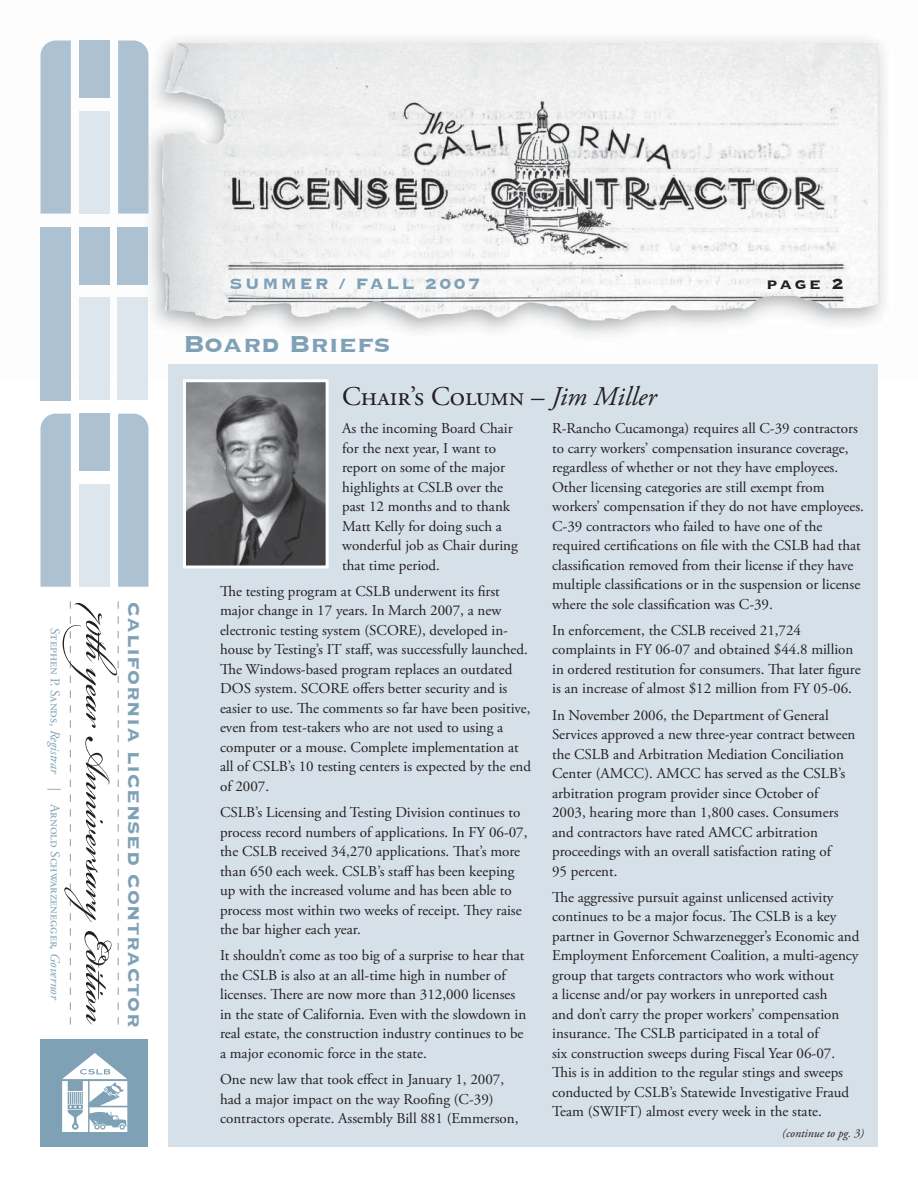
<style>
.page{position:relative;width:918px;height:1188px;background:#fff}
.page>*{position:absolute;margin:0;border:0;box-sizing:border-box;transform-origin:0 0}
.t1{font:700 30px "Copperplate";color:#7fa1b6}
.t2{font:27px "Adobe Garamond Pro";color:#231f20}
.t3{font:700 24.3px "Copperplate";letter-spacing:.02em;color:#7fa1b6}
.t4{font:700 19.5px "Copperplate";letter-spacing:.12em;color:#7fa1b6}
.t5{font:700 19.5px "Copperplate";color:#231f20}
.t6{font:15px/19.5px "Adobe Garamond Pro";color:#231f20}
.t7{font:13.5px "Adobe Garamond Pro";color:#7fa1b6}
.t8{font:italic 12px "Adobe Garamond Pro";color:#231f20}
.s1{font-style:italic}
</style>
<div class="page">
<img style="left:40px;top:39px;width:845px;height:340px">
<div style="left:168px;top:364px;width:710px;height:784px;background:#d6e0e9"></div>
<div style="left:118px;top:40px;width:30px;height:174px;background:#acc2d2"></div>
<svg style="left:40px;top:40px;width:31px;height:174px;background:#aec4d3"></svg>
<div style="left:79px;top:41px;width:31px;height:57px;background:#acc2d2"></div>
<div style="left:79px;top:111px;width:31px;height:103px;background:#dde6ed"></div>
<div style="left:118px;top:414px;width:30px;height:173px;background:#acc2d2"></div>
<svg style="left:40px;top:414px;width:31px;height:173px;background:#aec3d3"></svg>
<div style="left:79px;top:414px;width:31px;height:57px;background:#acc2d2"></div>
<div style="left:79px;top:484px;width:31px;height:103px;background:#dde6ed"></div>
<div style="left:41px;top:227px;width:30px;height:173px;background:#acc2d2"></div>
<div style="left:79px;top:227px;width:31px;height:57px;background:#acc2d2"></div>
<div style="left:118px;top:227px;width:30px;height:57px;background:#acc2d2"></div>
<div style="left:79px;top:297px;width:31px;height:103px;background:#dde6ed"></div>
<div style="left:118px;top:297px;width:30px;height:103px;background:#dde6ed"></div>
<div style="left:40px;top:1040px;width:108px;height:108px;background:#7fa1b6"></div>
<svg style="left:62px;top:1053px;width:65px;height:79px"></svg>
<svg style="left:63px;top:601px;width:56px;height:424px"></svg>
<img style="left:187px;top:383px;width:138px;height:181px">
<div style="left:183px;top:379px;width:146px;height:189px;border:3px solid #fff"></div>
<p class="t7" style="left:61px;top:628px;width:374px;rotate:90deg">Stephen P. Sands, <span class="s1">Registrar |</span> Arnold Schwarzenegger, <span class="s1">Governor</span></p>
<h3 class="t3" style="left:147px;top:602px;width:427px;rotate:90deg">california licensed contractor</h3>
<h3 class="t4" style="left:230px;top:275px;width:252px">SUMMER / FALL 2007</h3>
<h1 class="t1" style="left:183px;top:329px;width:209px">Board Briefs</h1>
<h2 class="t2" style="left:342px;top:386px;width:316px">Chair’s Column – <span class="s1">Jim Miller</span></h2>
<h3 class="t5" style="left:766px;top:275px;width:79px">page 2</h3>
<p class="t6" style="left:342px;top:420px;width:177px">As the incoming Board Chair for the next year, I want to report on some of the major highlights at CSLB over the past 12 months and to thank<br>Matt Kelly for doing such a wonderful job as Chair during that time period.</p>
<p class="t6" style="left:220px;top:583px;width:313px">The testing program at CSLB underwent its first major change in 17 years. In March 2007, a new electronic testing system (SCORE), developed in&shy;house by Testing’s IT staff, was successfully launched.<br>The Windows-based program replaces an outdated DOS system. SCORE offers better security and is easier to use. The comments so far have been positive, even from test-takers who are not used to using a computer or a mouse. Complete implementation at all of CSLB’s 10 testing centers is expected by the end of 2007.</p>
<p class="t6" style="left:220px;top:804px;width:309px">CSLB’s Licensing and Testing Division continues to process record numbers of applications. In FY 06-07, the CSLB received 34,270 applications. That’s more than 650 each week. CSLB’s staff has been keeping up with the increased volume and has been able to process most within two weeks of receipt. They raise the bar higher each year.</p>
<p class="t6" style="left:220px;top:947px;width:308px">It shouldn’t come as too big of a surprise to hear that the CSLB is also at an all-time high in number of licenses. There are now more than 312,000 licenses in the state of California. Even with the slowdown in real estate, the construction industry continues to be a major economic force in the state.</p>
<p class="t6" style="left:220px;top:1071px;width:300px">One new law that took effect in January 1, 2007, had a major impact on the way Roofing (C-39) contractors operate. Assembly Bill 881 (Emmerson,</p>
<p class="t6" style="left:552px;top:420px;width:313px">R-Rancho Cucamonga) requires all C-39 contractors to carry workers’ compensation insurance coverage, regardless of whether or not they have employees.<br>Other licensing categories are still exempt from workers’ compensation if they do not have employees.<br>C-39 contractors who failed to have one of the required certifications on file with the CSLB had that classification removed from their license if they have multiple classifications or in the suspension or license where the sole classification was C-39.</p>
<p class="t6" style="left:552px;top:622px;width:310px">In enforcement, the CSLB received 21,724 complaints in FY 06-07 and obtained $44.8 million in ordered restitution for consumers. That later figure is an increase of almost $12 million from FY 05-06.</p>
<p class="t6" style="left:552px;top:706px;width:305px">In November 2006, the Department of General Services approved a new three-year contract between the CSLB and Arbitration Mediation Conciliation Center (AMCC). AMCC has served as the CSLB’s arbitration program provider since October of 2003, hearing more than 1,800 cases. Consumers and contractors have rated AMCC arbitration proceedings with an overall satisfaction rating of<br>95 percent.</p>
<p class="t6" style="left:552px;top:889px;width:309px">The aggressive pursuit against unlicensed activity continues to be a major focus. The CSLB is a key partner in Governor Schwarzenegger’s Economic and Employment Enforcement Coalition, a multi-agency group that targets contractors who work without<br>a license and/or pay workers in unreported cash<br>and don’t carry the proper workers’ compensation insurance. The CSLB participated in a total of<br>six construction sweeps during Fiscal Year 06-07.<br>This is in addition to the regular stings and sweeps conducted by CSLB’s Statewide Investigative Fraud Team (SWIFT) almost every week in the state.</p>
<p class="t8" style="left:782px;top:1128px;width:83px">(continue to pg. 3)</p>
</div>
